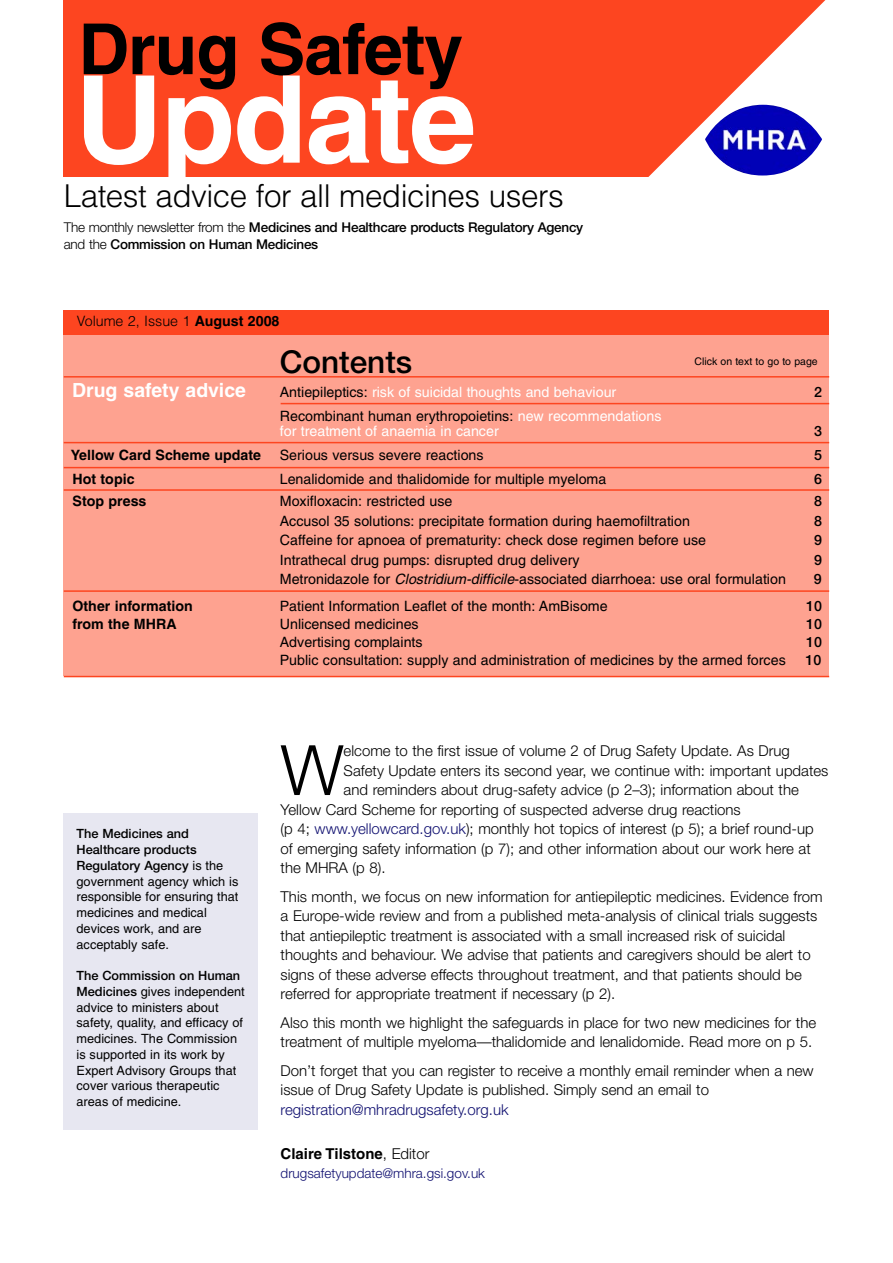
<style>
.page{position:relative;width:893px;height:1263px;background:#fff}
.page>*{position:absolute;margin:0;border:0;box-sizing:border-box;transform-origin:0 0}
.t1{font:700 121.5px "Helvetica";letter-spacing:-.015em;color:#fff}
.t2{font:700 70.5px "Helvetica";letter-spacing:-.015em;color:#000}
.t3{font:300 69.6px "Helvetica Neue";color:#000}
.t4{font:300 31.5px "Helvetica";letter-spacing:-.015em;color:#000}
.t5{font:500 31.5px "Helvetica Neue";color:#000}
.t6{font:700 19.5px "Helvetica";color:#fff}
.t7{font:300 15px/19.5px "Helvetica Neue";color:#000}
.t8{font:300 15px "Helvetica Neue";color:#0f0f70}
.t9{font:700 15px "Helvetica";color:#000}
.t10{font:14.25px "Helvetica";color:#000}
.t11{font:14.25px/15px "Helvetica";color:#fff}
.t12{font:700 14.25px "Helvetica";color:#000}
.t13{font:300 14.25px "Helvetica";color:#000}
.t14{font:500 14.25px "Helvetica Neue";color:#000}
.t15{font:500 13.5px/17.2px "Helvetica Neue";letter-spacing:-.015em;color:#000}
.t16{font:300 13.5px "Helvetica Neue";color:#0f0f70}
.t17{font:12.75px/15.8px "Helvetica";color:#000}
.t18{font:500 12.75px/15.8px "Helvetica Neue";color:#000}
.t19{font:10.5px "Helvetica";color:#000}
.s1{font-weight:300}
.s2{font-weight:700}
.s3{color:#000}
.s4{font-style:italic}
.s5{font-family:"Helvetica";font-weight:400}
.s6{font-family:"Helvetica Neue";font-weight:500}
.s7{color:#0f0f70}
.s8{font-family:"Helvetica Neue";font-weight:300}
</style>
<div class="page">
<div style="left:64px;top:0;width:765px;height:176px;background:#fd4520"></div>
<svg style="left:588px;top:0;width:241px;height:177px"></svg>
<div style="left:64px;top:332px;width:765px;height:344px;background:#fea290"></div>
<div style="left:64px;top:310px;width:765px;height:24px;background:#fd4520"></div>
<hr style="left:64px;top:376px;width:765px;height:2px;background:#fd4520">
<hr style="left:64px;top:442px;width:765px;height:1px;background:#fd4520">
<hr style="left:64px;top:467px;width:765px;height:1px;background:#fd4520">
<hr style="left:64px;top:489px;width:765px;height:2px;background:#fd4520">
<hr style="left:64px;top:590px;width:765px;height:2px;background:#fd4520">
<hr style="left:64px;top:676px;width:765px;height:1px;background:#fd4520">
<hr style="left:281px;top:403px;width:548px;height:1px;background:#fd4520">
<div style="left:64px;top:814px;width:194px;height:316px;background:#e7e7f1"></div>
<img style="left:705px;top:105px;width:117px;height:70px">
<h2 class="t2" style="left:78px;top:21px;width:386px">Drug Safety</h2>
<h1 class="t1" style="left:75px;top:72px;width:403px">Update</h1>
<h3 class="t4" style="left:64px;top:178px;width:502px">Latest advice for all medicines users</h3>
<p class="t15" style="left:64px;top:220px;width:521px"><span class="s1">The monthly newsletter from the</span> Medicines and Healthcare products Regulatory Agency <span class="s1">and the</span> Commission on Human Medicines</p>
<p class="t13" style="left:77px;top:313px;width:204px">Volume 2, Issue 1 <span class="s2">August 2008</span></p>
<h3 class="t5" style="left:280px;top:350px;width:134px">Contents</h3>
<p class="t19" style="left:695px;top:358px;width:125px">Click on text to go to page</p>
<h3 class="t6" style="left:72px;top:382px;width:176px">Drug safety advice</h3>
<p class="t11" style="left:280px;top:386px;width:338px"><span class="s3">Antiepileptics:</span> risk of suicidal thoughts and behaviour</p>
<p class="t14" style="left:814px;top:387px;width:9px">2</p>
<p class="t11" style="left:280px;top:410px;width:383px"><span class="s3">Recombinant human erythropoietins:</span> new recommendations for treatment of anaemia in cancer</p>
<p class="t14" style="left:814px;top:426px;width:9px">3</p>
<p class="t12" style="left:71px;top:449px;width:192px">Yellow Card Scheme update</p>
<p class="t10" style="left:280px;top:450px;width:205px">Serious versus severe reactions</p>
<p class="t14" style="left:814px;top:450px;width:9px">5</p>
<p class="t12" style="left:72px;top:473px;width:64px">Hot topic</p>
<p class="t10" style="left:280px;top:474px;width:328px">Lenalidomide and thalidomide for multiple myeloma</p>
<p class="t14" style="left:814px;top:474px;width:9px">6</p>
<p class="t12" style="left:72px;top:496px;width:76px">Stop press</p>
<p class="t10" style="left:280px;top:496px;width:174px">Moxifloxacin: restricted use</p>
<p class="t14" style="left:814px;top:496px;width:9px">8</p>
<p class="t10" style="left:280px;top:516px;width:412px">Accusol 35 solutions: precipitate formation during haemofiltration</p>
<p class="t14" style="left:814px;top:516px;width:9px">8</p>
<p class="t10" style="left:280px;top:535px;width:428px">Caffeine for apnoea of prematurity: check dose regimen before use</p>
<p class="t14" style="left:814px;top:535px;width:9px">9</p>
<p class="t10" style="left:280px;top:555px;width:301px">Intrathecal drug pumps: disrupted drug delivery</p>
<p class="t14" style="left:814px;top:555px;width:9px">9</p>
<p class="t10" style="left:280px;top:574px;width:508px">Metronidazole for <span class="s4">Clostridium-difficile</span>-associated diarrhoea: use oral formulation</p>
<p class="t14" style="left:814px;top:574px;width:9px">9</p>
<p class="t12" style="left:72px;top:601px;width:122px">Other information</p>
<p class="t10" style="left:280px;top:601px;width:329px">Patient Information Leaflet of the month: AmBisome</p>
<p class="t14" style="left:806px;top:601px;width:17px">10</p>
<p class="t12" style="left:72px;top:619px;width:106px">from the MHRA</p>
<p class="t10" style="left:280px;top:619px;width:140px">Unlicensed medicines</p>
<p class="t14" style="left:806px;top:619px;width:17px">10</p>
<p class="t10" style="left:280px;top:637px;width:144px">Advertising complaints</p>
<p class="t14" style="left:806px;top:637px;width:17px">10</p>
<p class="t10" style="left:280px;top:655px;width:507px">Public consultation: supply and administration of medicines by the armed forces</p>
<p class="t14" style="left:806px;top:655px;width:17px">10</p>
<p class="t18" style="left:77px;top:827px;width:148px">The Medicines and<br>Healthcare products<br>Regulatory Agency <span class="s5">is the</span></p>
<p class="t17" style="left:77px;top:874px;width:163px">government agency which is responsible for ensuring that medicines and medical devices work, and are acceptably safe.</p>
<p class="t18" style="left:77px;top:969px;width:165px">The Commission on Human</p>
<p class="t17" style="left:77px;top:984px;width:170px"><span class="s6">Medicines</span> gives independent advice to ministers about safety, quality, and efficacy of medicines. The Commission is supported in its work by<br>Expert Advisory Groups that cover various therapeutic areas of medicine.</p>
<h3 class="t3" style="left:281px;top:745px;width:65px">W</h3>
<p class="t7" style="left:344px;top:742px;width:448px">elcome to the first issue of volume 2 of Drug Safety Update. As Drug</p>
<p class="t7" style="left:344px;top:762px;width:486px">Safety Update enters its second year, we continue with: important updates</p>
<p class="t7" style="left:344px;top:781px;width:457px">and reminders about drug-safety advice (p 2–3); information about the</p>
<p class="t7" style="left:281px;top:801px;width:462px">Yellow Card Scheme for reporting of suspected adverse drug reactions</p>
<p class="t7" style="left:281px;top:820px;width:534px">(p 4; <span class="s7">www.yellowcard.gov.uk</span>); monthly hot topics of interest (p 5); a brief round-up</p>
<p class="t7" style="left:281px;top:840px;width:532px">of emerging safety information (p 7); and other information about our work here at</p>
<p class="t7" style="left:281px;top:859px;width:106px">the MHRA (p 8).</p>
<p class="t7" style="left:281px;top:888px;width:544px">This month, we focus on new information for antiepileptic medicines. Evidence from a Europe-wide review and from a published meta-analysis of clinical trials suggests that antiepileptic treatment is associated with a small increased risk of suicidal thoughts and behaviour. We advise that patients and caregivers should be alert to signs of these adverse effects throughout treatment, and that patients should be referred for appropriate treatment if necessary (p 2).</p>
<p class="t7" style="left:281px;top:1014px;width:537px">Also this month we highlight the safeguards in place for two new medicines for the treatment of multiple myeloma—thalidomide and lenalidomide. Read more on p 5.</p>
<p class="t7" style="left:281px;top:1062px;width:535px">Don’t forget that you can register to receive a monthly email reminder when a new issue of Drug Safety Update is published. Simply send an email to</p>
<p class="t8" style="left:281px;top:1104px;width:229px">registration@mhradrugsafety.org.uk</p>
<p class="t9" style="left:281px;top:1148px;width:150px">Claire Tilstone<span class="s8">, Editor</span></p>
<p class="t16" style="left:281px;top:1169px;width:206px">drugsafetyupdate@mhra.gsi.gov.uk</p>
</div>
